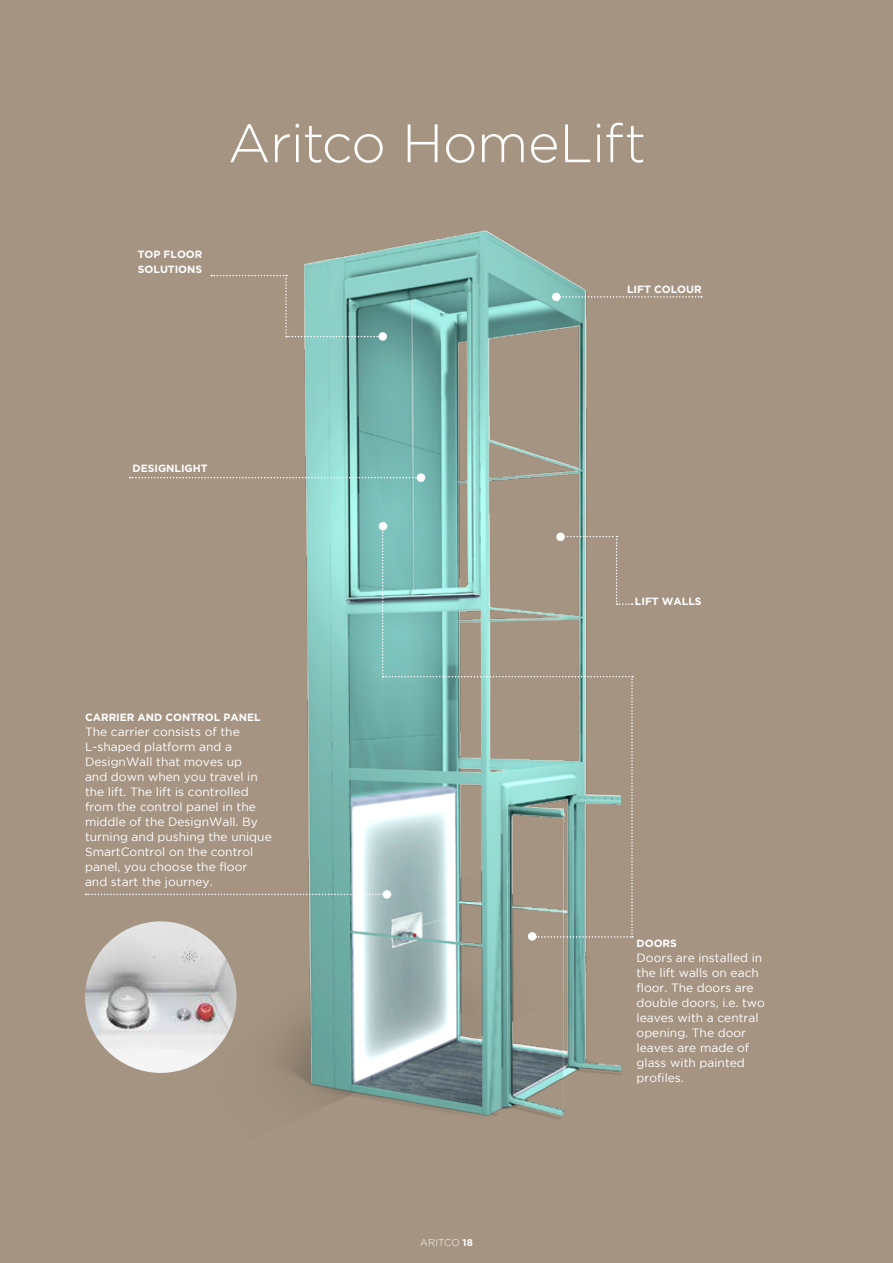
<style>
.page{position:relative;width:893px;height:1263px;background:#a59482}
.page>*{position:absolute;margin:0;border:0;box-sizing:border-box;transform-origin:0 0}
.t1{font:300 54px "Gotham";letter-spacing:-.015em;color:#fff}
.t2{font:12px/15px "Gotham";color:#fff}
.t3{font:700 10.5px/15px "Gotham";color:#fff}
.t4{font:300 9.75px "Gotham";letter-spacing:.01em;color:#fff}
.s1{font-weight:700}
</style>
<div class="page">
<img style="left:210px;top:230px;width:410px;height:889px">
<svg style="left:211px;top:275px;width:172px;height:62px"></svg>
<svg style="left:130px;top:477px;width:287px;height:1px"></svg>
<svg style="left:561px;top:296px;width:141px;height:2px"></svg>
<div style="left:379px;top:522px;width:8px;height:8px;background:#fff;border-radius:50%"></div>
<div style="left:417px;top:473px;width:8px;height:9px;background:#fff;border-radius:50%"></div>
<div style="left:378px;top:332px;width:9px;height:9px;background:#fff;border-radius:50%"></div>
<div style="left:552px;top:293px;width:9px;height:8px;background:#fff;border-radius:50%"></div>
<svg style="left:528px;top:932px;width:8px;height:9px"></svg>
<img style="left:85px;top:921px;width:152px;height:152px;border-radius:76px">
<svg style="left:86px;top:526px;width:547px;height:412px"></svg>
<h1 class="t1" style="left:228px;top:114px;width:420px">Aritco HomeLift</h1>
<p class="t3" style="left:138px;top:246px;width:66px">TOP FLOOR<br>SOLUTIONS</p>
<p class="t3" style="left:627px;top:281px;width:76px">LIFT COLOUR</p>
<p class="t3" style="left:133px;top:460px;width:74px">DESIGNLIGHT</p>
<p class="t3" style="left:635px;top:593px;width:68px">LIFT WALLS</p>
<p class="t3" style="left:85px;top:709px;width:174px">CARRIER AND CONTROL PANEL</p>
<p class="t2" style="left:85px;top:724px;width:188px">The carrier consists of the<br>L-shaped platform and a<br>DesignWall that moves up<br>and down when you travel in the lift. The lift is controlled from the control panel in the middle of the DesignWall. By turning and pushing the unique<br>SmartControl on the control panel, you choose the floor and start the journey.</p>
<p class="t4" style="left:420px;top:1237px;width:54px">ARITCO <span class="s1">18</span></p>
<p class="t3" style="left:637px;top:936px;width:42px">DOORS</p>
<p class="t2" style="left:637px;top:950px;width:130px">Doors are installed in the lift walls on each floor. The doors are double doors, i.e. two leaves with a central opening. The door leaves are made of glass with painted profiles.</p>
</div>
